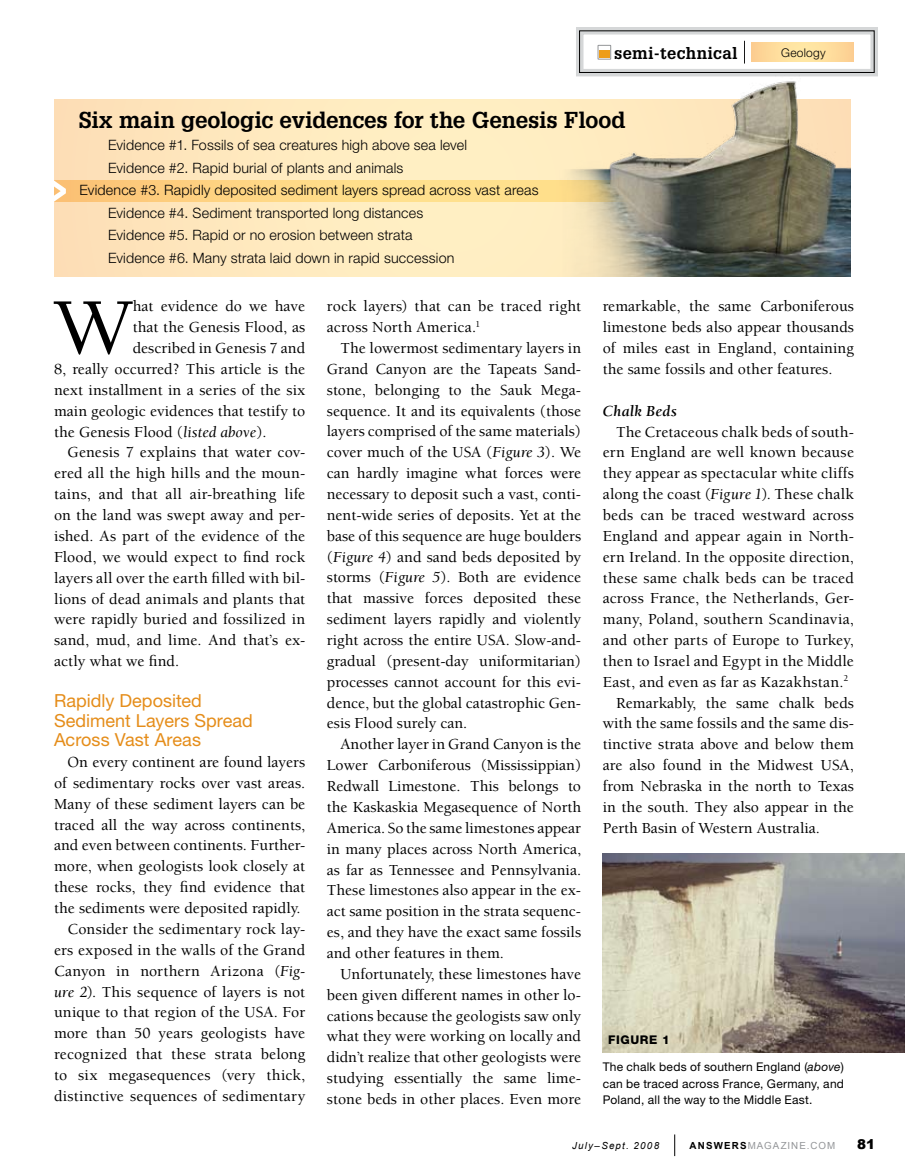
<style>
.page{position:relative;width:905px;height:1175px;background:#fff}
.page>*{position:absolute;margin:0;border:0;box-sizing:border-box;transform-origin:0 0}
.t1{font:500 81.45px "Berkeley Std";color:#000}
.t2{font:700 22.5px "Glypha LT Std";letter-spacing:-.005em;color:#000}
.t3{font:18px/19.5px "Helvetica Neue LT Std";color:#e58d1a}
.t4{font:700 16.5px "Glypha LT Std";letter-spacing:.025em;color:#000}
.t5{font:500 15.75px/20.9px "Berkeley Std";letter-spacing:.005em;color:#000;text-align:justify}
.t6{font:italic 700 15.75px "Berkeley Std";color:#000}
.t7{font:300 14.25px "Helvetica Neue LT Std";letter-spacing:.01em;color:#000}
.t8{font:900 13.5px "Arial";color:#000}
.t9{font:12px/16.5px "Helvetica Neue LT Std";letter-spacing:.015em;color:#000;text-align:justify}
.t10{font:300 12px "Helvetica Neue LT Std";letter-spacing:.025em;color:#000}
.t11{font:800 12px "Helvetica Neue LT Std";letter-spacing:.05em;color:#000}
.t12{font:9.75px "Arial";letter-spacing:.105em;color:#939598}
.t13{font:italic 9.75px "Arial";letter-spacing:.125em;color:#000}
.s1{font-weight:400;font-style:italic}
.s2{font-style:italic}
.s3{font-weight:700;color:#000}
</style>
<div class="page">
<svg style="left:674px;top:1134px;width:1px;height:22px"></svg>
<div style="left:576px;top:27px;width:302px;height:49px;border:8px solid #d5d7d8"></div>
<div style="left:579px;top:31px;width:295px;height:42px;border:1px solid #000"></div>
<svg style="left:744px;top:41px;width:1px;height:23px"></svg>
<svg style="left:752px;top:43px;width:101px;height:19px;background:#fedc9c"></svg>
<div style="left:597px;top:45px;width:14px;height:14px;border:1px solid #939598"></div>
<svg style="left:599px;top:50px;width:10px;height:8px"></svg>
<img style="left:602px;top:854px;width:302px;height:198px">
<div style="left:54px;top:99px;width:796px;height:177px;background:#ffebc0"></div>
<svg style="left:66px;top:180px;width:491px;height:22px;background:#fed685"></svg>
<svg style="left:54px;top:179px;width:12px;height:24px"></svg>
<img style="left:557px;top:76px;width:293px;height:200px">
<p class="t4" style="left:614px;top:43px;width:125px">semi-technical</p>
<p class="t10" style="left:781px;top:45px;width:46px">Geology</p>
<h2 class="t2" style="left:79px;top:106px;width:548px">Six main geologic evidences for the Genesis Flood</h2>
<p class="t7" style="left:108px;top:137px;width:360px">Evidence #1. Fossils of sea creatures high above sea level</p>
<p class="t7" style="left:108px;top:159px;width:297px">Evidence #2. Rapid burial of plants and animals</p>
<p class="t7" style="left:80px;top:182px;width:460px">Evidence #3. Rapidly deposited sediment layers spread across vast areas</p>
<p class="t7" style="left:108px;top:204px;width:317px">Evidence #4. Sediment transported long distances</p>
<p class="t7" style="left:108px;top:227px;width:306px">Evidence #5. Rapid or no erosion between strata</p>
<p class="t7" style="left:108px;top:249px;width:348px">Evidence #6. Many strata laid down in rapid succession</p>
<h1 class="t1" style="left:54px;top:284px;width:80px">W</h1>
<p class="t5" style="left:133px;top:296px;width:174px">hat evidence do we have</p>
<p class="t5" style="left:327px;top:296px;width:256px">rock layers) that can be traced right across North America.<sup>1</sup></p>
<p class="t5" style="left:327px;top:338px;width:256px;text-indent:13px">The lowermost sedimentary layers in Grand Canyon are the Tapeats Sand&shy;stone, belonging to the Sauk Mega&shy;sequence. It and its equivalents (those layers comprised of the same materials) cover much of the USA (<span class="s1">Figure 3</span>). We can hardly imagine what forces were necessary to deposit such a vast, conti&shy;nent-wide series of deposits. Yet at the base of this sequence are huge boulders (<span class="s1">Figure 4</span>) and sand beds deposited by storms (<span class="s1">Figure 5</span>). Both are evidence that massive forces deposited these sediment layers rapidly and violently right across the entire USA. Slow-and&shy;gradual (present-day uniformitarian) processes cannot account for this evi&shy;dence, but the global catastrophic Gen&shy;esis Flood surely can.</p>
<p class="t5" style="left:327px;top:734px;width:256px;text-indent:13px">Another layer in Grand Canyon is the Lower Carboniferous (Mississippian)<br>Redwall Limestone. This belongs to the Kaskaskia Megasequence of North America. So the same limestones appear in many places across North America, as far as Tennessee and Pennsylvania.<br>These limestones also appear in the ex&shy;act same position in the strata sequenc&shy;es, and they have the exact same fossils and other features in them.</p>
<p class="t5" style="left:327px;top:963px;width:256px;text-indent:13px">Unfortunately, these limestones have been given different names in other lo&shy;cations because the geologists saw only what they were working on locally and didn’t realize that other geologists were studying essentially the same lime&shy;stone beds in other places. Even more</p>
<p class="t5" style="left:602px;top:296px;width:253px">remarkable, the same Carboniferous limestone beds also appear thousands of miles east in England, containing the same fossils and other features.</p>
<p class="t6" style="left:602px;top:402px;width:76px">Chalk Beds</p>
<p class="t5" style="left:616px;top:421px;width:239px">The Cretaceous chalk beds of south-</p>
<p class="t5" style="left:602px;top:442px;width:253px">ern England are well known because</p>
<p class="t5" style="left:602px;top:463px;width:253px">they appear as spectacular white cliffs</p>
<p class="t5" style="left:602px;top:484px;width:253px">along the coast (<span class="s1">Figure 1</span>). These chalk</p>
<p class="t5" style="left:602px;top:505px;width:253px">beds can be traced westward across</p>
<p class="t5" style="left:602px;top:526px;width:253px">England and appear again in North-</p>
<p class="t5" style="left:602px;top:546px;width:253px">ern Ireland. In the opposite direction,</p>
<p class="t5" style="left:602px;top:567px;width:253px">these same chalk beds can be traced</p>
<p class="t5" style="left:602px;top:588px;width:253px">across France, the Netherlands, Ger-</p>
<p class="t5" style="left:602px;top:609px;width:253px">many, Poland, southern Scandinavia,</p>
<p class="t5" style="left:602px;top:630px;width:253px">and other parts of Europe to Turkey,</p>
<p class="t5" style="left:602px;top:651px;width:253px">then to Israel and Egypt in the Middle</p>
<p class="t5" style="left:602px;top:671px;width:247px">East, and even as far as Kazakhstan.<sup>2</sup></p>
<p class="t5" style="left:616px;top:692px;width:239px">Remarkably, the same chalk beds</p>
<p class="t5" style="left:602px;top:713px;width:253px">with the same fossils and the same dis-</p>
<p class="t5" style="left:602px;top:734px;width:253px">tinctive strata above and below them</p>
<p class="t5" style="left:602px;top:755px;width:253px">are also found in the Midwest USA,</p>
<p class="t5" style="left:602px;top:776px;width:253px">from Nebraska in the north to Texas</p>
<p class="t5" style="left:602px;top:796px;width:253px">in the south. They also appear in the</p>
<p class="t5" style="left:602px;top:817px;width:219px">Perth Basin of Western Australia.</p>
<p class="t5" style="left:133px;top:317px;width:174px">that the Genesis Flood, as</p>
<p class="t5" style="left:133px;top:338px;width:174px">described in Genesis 7 and</p>
<p class="t5" style="left:54px;top:359px;width:253px">8, really occurred? This article is the</p>
<p class="t5" style="left:54px;top:380px;width:253px">next installment in a series of the six</p>
<p class="t5" style="left:54px;top:401px;width:253px">main geologic evidences that testify to</p>
<p class="t5" style="left:54px;top:421px;width:214px">the Genesis Flood (<span class="s1">listed above</span>).</p>
<p class="t5" style="left:67px;top:442px;width:239px">Genesis 7 explains that water cov-</p>
<p class="t5" style="left:54px;top:463px;width:253px">ered all the high hills and the moun-</p>
<p class="t5" style="left:54px;top:484px;width:253px">tains, and that all air-breathing life</p>
<p class="t5" style="left:54px;top:505px;width:253px">on the land was swept away and per-</p>
<p class="t5" style="left:54px;top:526px;width:253px">ished. As part of the evidence of the</p>
<p class="t5" style="left:54px;top:546px;width:253px">Flood, we would expect to find rock</p>
<p class="t5" style="left:54px;top:567px;width:253px">layers all over the earth filled with bil-</p>
<p class="t5" style="left:54px;top:588px;width:253px">lions of dead animals and plants that</p>
<p class="t5" style="left:54px;top:609px;width:253px">were rapidly buried and fossilized in</p>
<p class="t5" style="left:54px;top:630px;width:253px">sand, mud, and lime. And that’s ex-</p>
<p class="t5" style="left:54px;top:651px;width:127px">actly what we find.</p>
<p class="t3" style="left:54px;top:690px;width:200px">Rapidly Deposited<br>Sediment Layers Spread<br>Across Vast Areas</p>
<p class="t5" style="left:68px;top:752px;width:239px">On every continent are found layers</p>
<p class="t5" style="left:54px;top:772px;width:253px">of sedimentary rocks over vast areas.</p>
<p class="t5" style="left:54px;top:793px;width:253px">Many of these sediment layers can be</p>
<p class="t5" style="left:54px;top:814px;width:253px">traced all the way across continents,</p>
<p class="t5" style="left:54px;top:835px;width:253px">and even between continents. Further-</p>
<p class="t5" style="left:54px;top:856px;width:253px">more, when geologists look closely at</p>
<p class="t5" style="left:54px;top:877px;width:253px">these rocks, they find evidence that</p>
<p class="t5" style="left:54px;top:898px;width:248px">the sediments were deposited rapidly.</p>
<p class="t5" style="left:67px;top:918px;width:239px">Consider the sedimentary rock lay-</p>
<p class="t5" style="left:54px;top:939px;width:253px">ers exposed in the walls of the Grand</p>
<p class="t5" style="left:54px;top:960px;width:253px">Canyon in northern Arizona (<span class="s1">Fig-</span></p>
<p class="t5" style="left:54px;top:981px;width:253px"><span class="s1">ure 2</span>). This sequence of layers is not</p>
<p class="t5" style="left:54px;top:1002px;width:253px">unique to that region of the USA. For</p>
<p class="t5" style="left:54px;top:1023px;width:253px">more than 50 years geologists have</p>
<p class="t5" style="left:54px;top:1044px;width:253px">recognized that these strata belong</p>
<p class="t5" style="left:54px;top:1064px;width:253px">to six megasequences (very thick,</p>
<p class="t5" style="left:54px;top:1085px;width:253px">distinctive sequences of sedimentary</p>
<p class="t11" style="left:608px;top:1032px;width:63px">FIGURE 1</p>
<p class="t9" style="left:602px;top:1058px;width:243px">The chalk beds of southern England (<span class="s2">above</span>) can be traced across France, Germany, and Poland, all the way to the Middle East.</p>
<p class="t13" style="left:572px;top:1138px;width:88px">July–Sept. 2008</p>
<p class="t12" style="left:689px;top:1138px;width:147px"><span class="s3">ANSWERS</span>MAGAZINE.COM</p>
<p class="t8" style="left:857px;top:1136px;width:20px">81</p>
</div>
